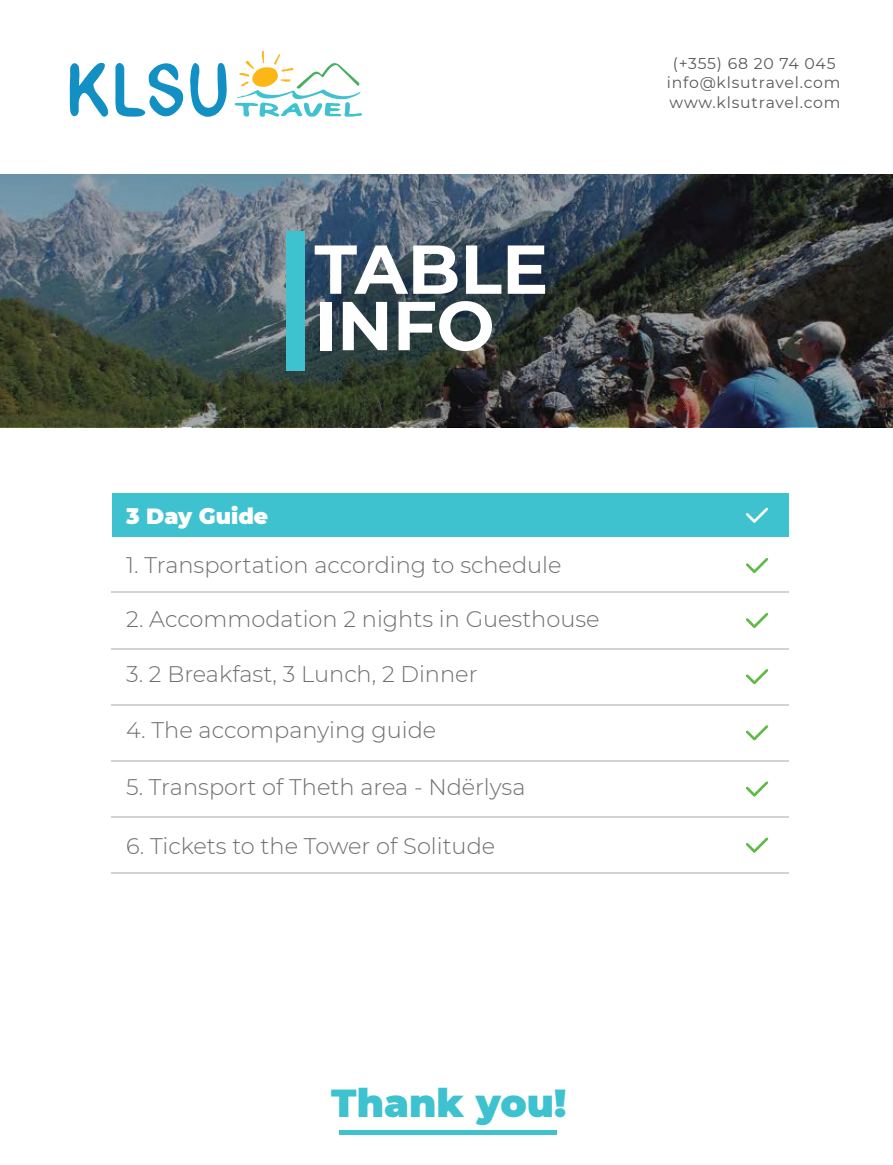
<style>
.page{position:relative;width:893px;height:1165px;background:#fff}
.page>*{position:absolute;margin:0;border:0;box-sizing:border-box;transform-origin:0 0}
.t1{font:700 69px/56.4px "Montserrat";color:#fff}
.t2{font:900 39px "Montserrat";color:#3fc2cf}
.t3{font:300 22.5px "Montserrat";color:#6d6e71}
.t4{font:900 22.05px "Montserrat";color:#fff}
.t5{font:15.6px/19.2px "Montserrat";letter-spacing:.05em;color:#58595b;text-align:center}
</style>
<div class="page">
<img style="left:0;top:175px;width:893px;height:251px">
<svg style="left:70px;top:62px;width:38px;height:55px"></svg>
<svg style="left:190px;top:63px;width:37px;height:54px"></svg>
<svg style="left:115px;top:63px;width:68px;height:54px"></svg>
<svg style="left:235px;top:51px;width:127px;height:66px"></svg>
<div style="left:287px;top:231px;width:18px;height:139px;background:#3fc2cf"></div>
<div style="left:112px;top:493px;width:676px;height:44px;background:#3fc2cf"></div>
<hr style="left:339px;top:1130px;width:218px;height:4px;background:#3fc2cf">
<svg style="left:746px;top:558px;width:22px;height:15px"></svg>
<svg style="left:746px;top:507px;width:22px;height:16px"></svg>
<svg style="left:746px;top:613px;width:22px;height:15px"></svg>
<svg style="left:746px;top:669px;width:22px;height:15px"></svg>
<svg style="left:746px;top:725px;width:22px;height:15px"></svg>
<svg style="left:746px;top:781px;width:22px;height:15px"></svg>
<svg style="left:746px;top:837px;width:22px;height:15px"></svg>
<hr style="left:111px;top:591px;width:678px;height:2px;background:#d1d3d4">
<hr style="left:111px;top:647px;width:678px;height:2px;background:#d1d3d4">
<hr style="left:111px;top:703px;width:678px;height:2px;background:#d1d3d4">
<hr style="left:111px;top:760px;width:678px;height:1px;background:#d1d3d4">
<hr style="left:111px;top:816px;width:678px;height:2px;background:#d1d3d4">
<hr style="left:111px;top:872px;width:678px;height:2px;background:#d1d3d4">
<h1 class="t1" style="left:314px;top:238px;width:235px">TABLE<br>INFO</h1>
<p class="t4" style="left:126px;top:499px;width:144px">3 Day Guide</p>
<p class="t3" style="left:126px;top:550px;width:437px">1. Transportation according to schedule</p>
<p class="t3" style="left:126px;top:603px;width:475px">2. Accommodation 2 nights in Guesthouse</p>
<p class="t3" style="left:126px;top:659px;width:353px">3. 2 Breakfast, 3 Lunch, 2 Dinner</p>
<p class="t3" style="left:126px;top:715px;width:312px">4. The accompanying guide</p>
<p class="t3" style="left:126px;top:771px;width:401px">5. Transport of Theth area - Ndërlysa</p>
<p class="t3" style="left:126px;top:830px;width:371px">6. Tickets to the Tower of Solitude</p>
<p class="t5" style="left:667px;top:53px;width:175px">(+355) 68 20 74 045 info@klsutravel.com www.klsutravel.com</p>
<h2 class="t2" style="left:331px;top:1073px;width:236px">Thank you!</h2>
</div>
